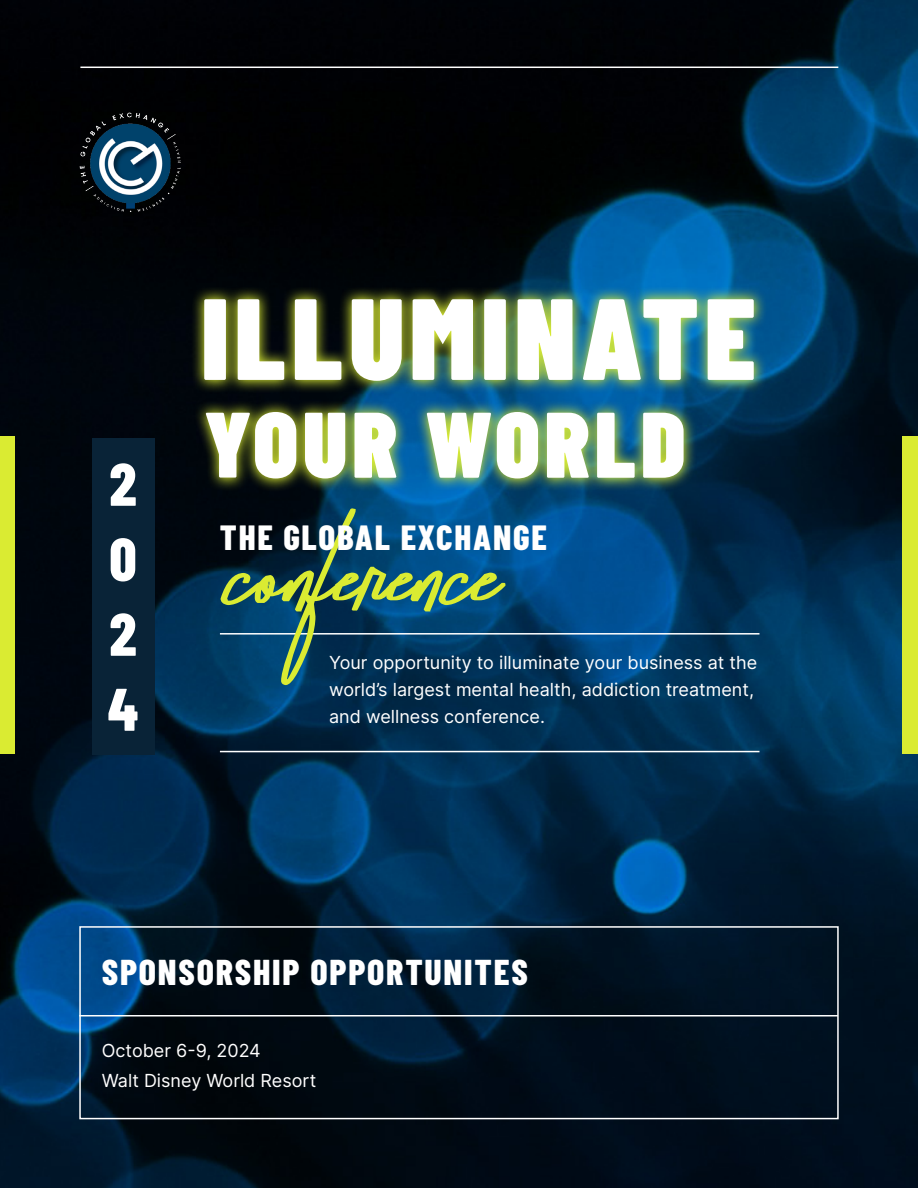
<style>
.page{position:relative;width:918px;height:1188px;background:#fff}
.page>*{position:absolute;margin:0;border:0;box-sizing:border-box;transform-origin:0 0}
.t1{font:207.6px "Takenby Vultures Alternates De";color:#daeb32}
.t2{font:900 92.85px "Barlow Condensed";letter-spacing:.05em;color:#fff}
.Paragraph_Style_1{font:800 60px "Barlow Condensed";color:#fff}
.Paragraph_Style_8{font:800 36px "Barlow Condensed";letter-spacing:.05em;color:#fff}
.Paragraph_Style_2{font:800 35.1px "Barlow Condensed";letter-spacing:.05em;color:#fff}
.Paragraph_Style_4{font:18px/27px "Inter";color:#fff}
.Paragraph_Style_5{font:18px "Inter";color:#fff}
</style>
<div class="page">
<img style="left:0;top:0;width:918px;height:1188px">
<div style="left:902px;top:436px;width:16px;height:318px;background:#daeb32"></div>
<div style="left:0;top:436px;width:15px;height:318px;background:#daeb32"></div>
<div style="left:93px;top:439px;width:62px;height:316px;background:#092337"></div>
<div style="left:79px;top:926px;width:760px;height:193px;border:2px solid #fff"></div>
<hr style="left:79px;top:1015px;width:759px;height:1px;background:#fff">
<hr style="left:220px;top:633px;width:539px;height:2px;background:#fff">
<hr style="left:220px;top:751px;width:539px;height:1px;background:#fff">
<hr style="left:80px;top:67px;width:758px;height:1px;background:#fff">
<img style="left:80px;top:112px;width:100px;height:101px">
<svg style="left:191px;top:286px;width:576px;height:108px;background:#1c4b53"></svg>
<svg style="left:204px;top:299px;width:550px;height:82px"></svg>
<img style="left:194px;top:399px;width:503px;height:93px">
<p class="Paragraph_Style_1" style="left:109px;top:447px;width:29px">2</p>
<p class="Paragraph_Style_1" style="left:109px;top:522px;width:28px">0</p>
<p class="Paragraph_Style_1" style="left:109px;top:597px;width:29px">2</p>
<p class="Paragraph_Style_1" style="left:108px;top:672px;width:32px">4</p>
<p class="t2" style="left:204px;top:387px;width:483px">YOUR WORLD</p>
<p class="t1" style="left:229px;top:435px;width:274px">conference</p>
<p class="Paragraph_Style_2" style="left:220px;top:515px;width:329px">THE GLOBAL EXCHANGE</p>
<p class="Paragraph_Style_4" style="left:329px;top:649px;width:430px">Your opportunity to illuminate your business at the world’s largest mental health, addiction treatment, and wellness conference.</p>
<p class="Paragraph_Style_8" style="left:102px;top:949px;width:427px">SPONSORSHIP OPPORTUNITES</p>
<p class="Paragraph_Style_5" style="left:102px;top:1037px;width:161px">October 6-9, 2024</p>
<p class="Paragraph_Style_5" style="left:102px;top:1067px;width:216px">Walt Disney World Resort</p>
</div>
